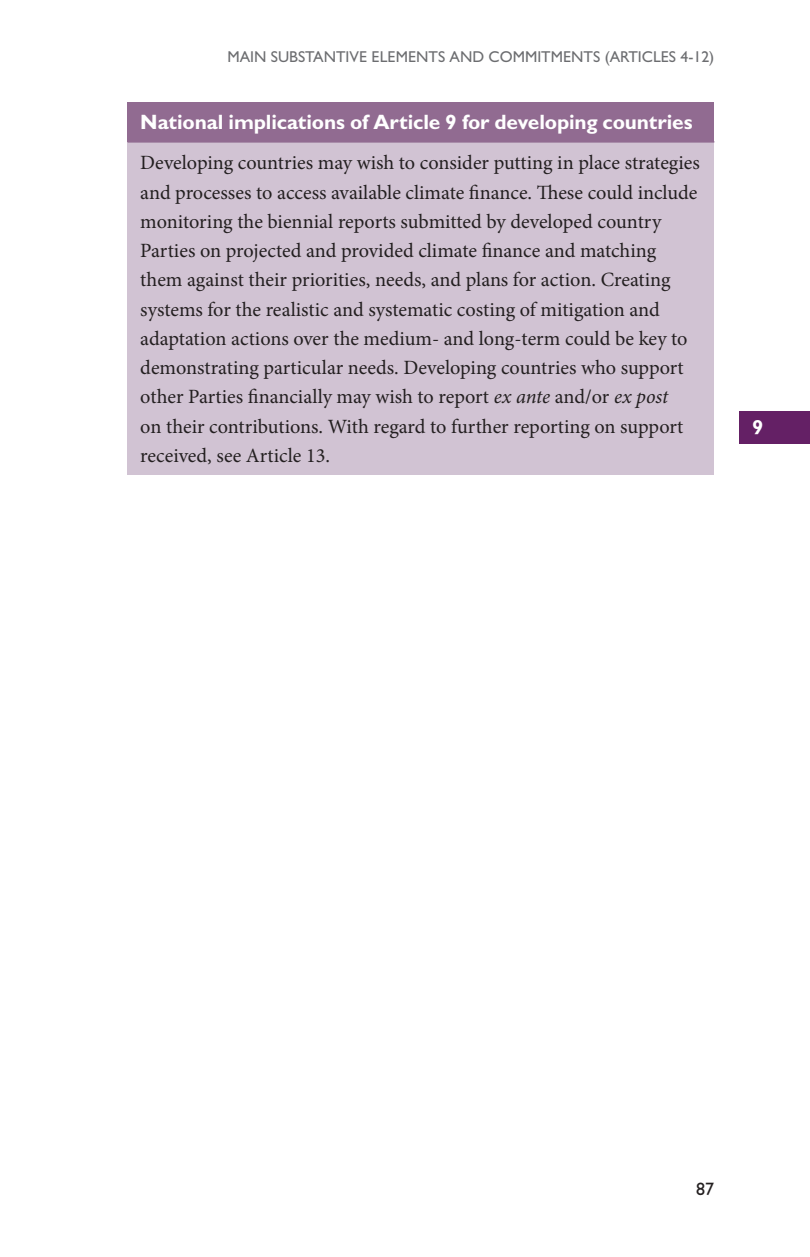
<style>
.page{position:relative;width:810px;height:1257px;background:#fff}
.page>*{position:absolute;margin:0;border:0;box-sizing:border-box;transform-origin:0 0}
.t1{font:700 20.7px "Gill Sans MT Pro";letter-spacing:-.005em;color:#fff}
.t2{font:20.25px/29.2px "Minion Pro";color:#231f20}
.t3{font:700 condensed 20.25px "Gill Sans MT Pro";color:#fff}
.t4{font:500 18px "Gill Sans MT Pro";color:#231f20}
.t5{font:500 15.75px "Gill Sans MT Pro";color:#6c6d70}
.s1{font-style:italic}
</style>
<div class="page">
<div style="left:740px;top:410px;width:70px;height:34px;background:#642065"></div>
<div style="left:128px;top:102px;width:586px;height:40px;background:#916b91"></div>
<div style="left:128px;top:142px;width:586px;height:332px;background:#d1c3d3"></div>
<hr style="left:128px;top:141px;width:586px;height:2px;background:#916b91">
<p class="t5" style="left:227px;top:47px;width:22px">MAIN</p>
<p class="t5" style="left:271px;top:47px;width:17px">SUBSTANTI</p>
<p class="t5" style="left:350px;top:47px;width:41px">VE ELEMENTS</p>
<p class="t5" style="left:450px;top:47px;width:13px">AND</p>
<p class="t5" style="left:489px;top:47px;width:23px">COMMITMENTS</p>
<p class="t5" style="left:605px;top:47px;width:25px">(ARTICLES</p>
<p class="t5" style="left:681px;top:47px;width:35px">4-12)</p>
<p class="t1" style="left:140px;top:109px;width:554px">National implications of Article 9 for developing countries</p>
<p class="t2" style="left:140px;top:148px;width:561px">Developing countries may wish to consider putting in place strategies and processes to access available climate finance. These could include monitoring the biennial reports submitted by developed country Parties on projected and provided climate finance and matching them against their priorities, needs, and plans for action. Creating systems for the realistic and systematic costing of mitigation and adaptation actions over the medium- and long-term could be key to demonstrating particular needs. Developing countries who support other Parties financially may wish to report <span class="s1">ex ante</span> and/or <span class="s1">ex post<br></span>on their contributions. With regard to further reporting on support received, see Article 13.</p>
<p class="t3" style="left:753px;top:415px;width:12px">9</p>
<p class="t4" style="left:696px;top:1178px;width:19px">87</p>
</div>
